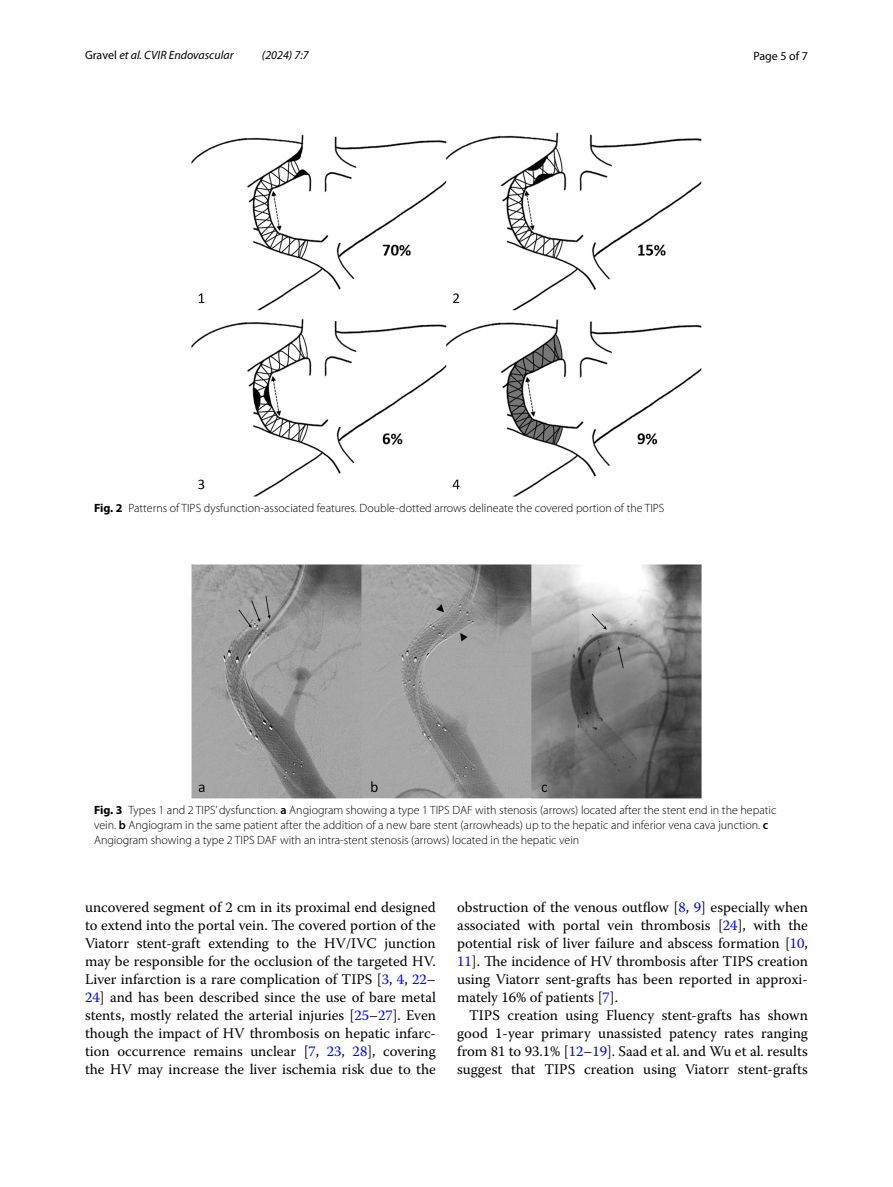
<style>
.page{position:relative;width:893px;height:1187px;background:#fff}
.page>*{position:absolute;margin:0;border:0;box-sizing:border-box;transform-origin:0 0}
.t1{font:14.7px/18px "Warnock Pro";color:#000;text-align:justify}
.t2{font:300 12px/15px "Myriad Pro";color:#000}
.t3{font:italic 12px "Myriad Pro";color:#000}
.t4{font:12px "Myriad Pro";color:#000}
.s1{font-style:normal}
.s2{font-weight:700}
.s3{font-weight:600}
.s4{color:#00f}
</style>
<div class="page">
<img style="left:191px;top:133px;width:511px;height:363px">
<img style="left:191px;top:564px;width:511px;height:234px">
<p class="t3" style="left:85px;top:48px;width:150px"><span class="s1">Gravel</span> et al. CVIR Endovascular</p>
<p class="t3" style="left:262px;top:48px;width:48px">(2024) 7:7</p>
<p class="t4" style="left:753px;top:48px;width:56px">Page 5 of 7</p>
<p class="t2" style="left:94px;top:500px;width:572px"><span class="s2">Fig. 2</span> Patterns of TIPS dysfunction-associated features. Double-dotted arrows delineate the covered portion of the TIPS</p>
<p class="t2" style="left:94px;top:802px;width:684px"><span class="s2">Fig. 3</span> Types 1 and 2 TIPS’ dysfunction. <span class="s3">a</span> Angiogram showing a type 1 TIPS DAF with stenosis (arrows) located after the stent end in the hepatic vein. <span class="s3">b</span> Angiogram in the same patient after the addition of a new bare stent (arrowheads) up to the hepatic and inferior vena cava junction. <span class="s3">c<br></span>Angiogram showing a type 2 TIPS DAF with an intra-stent stenosis (arrows) located in the hepatic vein</p>
<p class="t1" style="left:85px;top:897px;width:352px">uncovered segment of 2 cm in its proximal end designed to extend into the portal vein. The covered portion of the Viatorr stent-graft extending to the HV/IVC junction may be responsible for the occlusion of the targeted HV.<br>Liver infarction is a rare complication of TIPS [<span class="s4">3</span>, <span class="s4">4</span>, <span class="s4">22</span>– <span class="s4">24</span>] and has been described since the use of bare metal stents, mostly related the arterial injuries [<span class="s4">25</span>–<span class="s4">27</span>]. Even though the impact of HV thrombosis on hepatic infarc&shy;tion occurrence remains unclear [<span class="s4">7</span>, <span class="s4">23</span>, <span class="s4">28</span>], covering the HV may increase the liver ischemia risk due to the</p>
<p class="t1" style="left:457px;top:897px;width:352px">obstruction of the venous outflow [<span class="s4">8</span>, <span class="s4">9</span>] especially when associated with portal vein thrombosis [<span class="s4">24</span>], with the potential risk of liver failure and abscess formation [<span class="s4">10</span>, <span class="s4">11</span>]. The incidence of HV thrombosis after TIPS creation using Viatorr sent-grafts has been reported in approxi&shy;mately 16% of patients [<span class="s4">7</span>].</p>
<p class="t1" style="left:457px;top:1005px;width:352px;text-indent:12px">TIPS creation using Fluency stent-grafts has shown good 1-year primary unassisted patency rates ranging from 81 to 93.1% [<span class="s4">12</span>–<span class="s4">19</span>]. Saad et al. and Wu et al. results suggest that TIPS creation using Viatorr stent-grafts</p>
</div>
